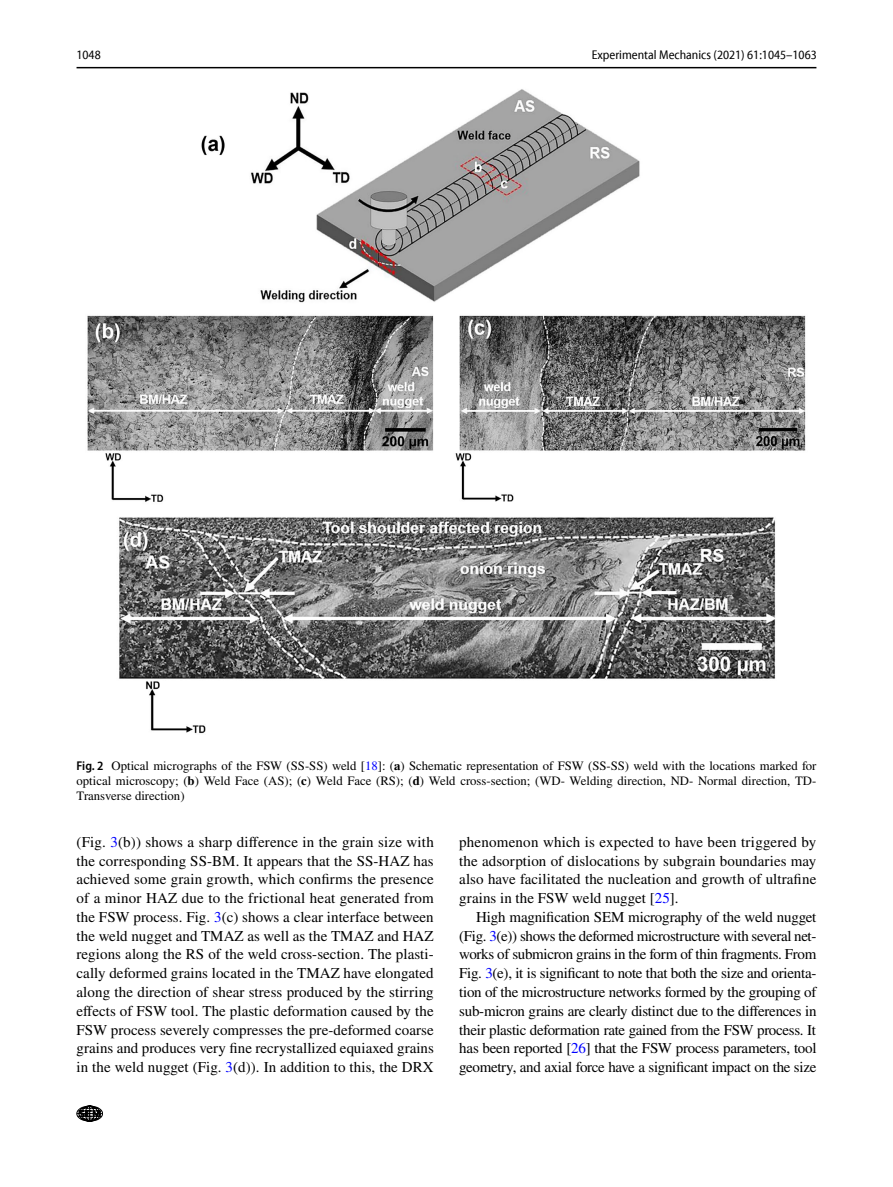
<style>
.page{position:relative;width:893px;height:1187px;background:#fff}
.page>*{position:absolute;margin:0;border:0;box-sizing:border-box;transform-origin:0 0}
.t1{font:15px/18.8px "STIX";color:#000;text-align:justify}
.t2{font:12.75px/15px "STIX";color:#000;text-align:justify}
.t3{font:semi-condensed 12.75px "Myriad Pro Unic";color:#000}
.s1{font-family:"Myriad Pro";font-weight:600;font-stretch:semi-condensed}
.s2{color:#00f}
.s3{font-weight:700}
</style>
<div class="page">
<hr style="left:77px;top:67px;width:739px;height:1px;background:#000">
<svg style="left:77px;top:1105px;width:26px;height:16px"></svg>
<img style="left:87px;top:89px;width:719px;height:645px">
<p class="t3" style="left:77px;top:50px;width:26px">1048</p>
<p class="t3" style="left:592px;top:50px;width:226px">Experimental Mechanics (2021) 61:1045–1063</p>
<p class="t2" style="left:77px;top:758px;width:741px"><span class="s1">Fig. 2</span> Optical micrographs of the FSW (SS-SS) weld [<span class="s2">18</span>]: (<span class="s3">a</span>) Schematic representation of FSW (SS-SS) weld with the locations marked for optical microscopy; (<span class="s3">b</span>) Weld Face (AS); (<span class="s3">c</span>) Weld Face (RS); (<span class="s3">d</span>) Weld cross-section; (WD- Welding direction, ND- Normal direction, TD-Transverse direction)</p>
<p class="t1" style="left:77px;top:833px;width:359px">(Fig. <span class="s2">3</span>(b)) shows a sharp difference in the grain size with the corresponding SS-BM. It appears that the SS-HAZ has achieved some grain growth, which confirms the presence of a minor HAZ due to the frictional heat generated from the FSW process. Fig. <span class="s2">3</span>(c) shows a clear interface between the weld nugget and TMAZ as well as the TMAZ and HAZ regions along the RS of the weld cross-section. The plasti&shy;cally deformed grains located in the TMAZ have elongated along the direction of shear stress produced by the stirring effects of FSW tool. The plastic deformation caused by the FSW process severely compresses the pre-deformed coarse grains and produces very fine recrystallized equiaxed grains in the weld nugget (Fig. <span class="s2">3</span>(d)). In addition to this, the DRX</p>
<p class="t1" style="left:459px;top:833px;width:359px">phenomenon which is expected to have been triggered by the adsorption of dislocations by subgrain boundaries may also have facilitated the nucleation and growth of ultrafine grains in the FSW weld nugget [<span class="s2">25</span>].</p>
<p class="t1" style="left:459px;top:908px;width:359px;text-indent:17px">High magnification SEM micrography of the weld nugget (Fig. <span class="s2">3</span>(e)) shows the deformed microstructure with several net&shy;works of submicron grains in the form of thin fragments. From Fig. <span class="s2">3</span>(e), it is significant to note that both the size and orienta&shy;tion of the microstructure networks formed by the grouping of sub-micron grains are clearly distinct due to the differences in their plastic deformation rate gained from the FSW process. It has been reported [<span class="s2">26</span>] that the FSW process parameters, tool geometry, and axial force have a significant impact on the size</p>
</div>
